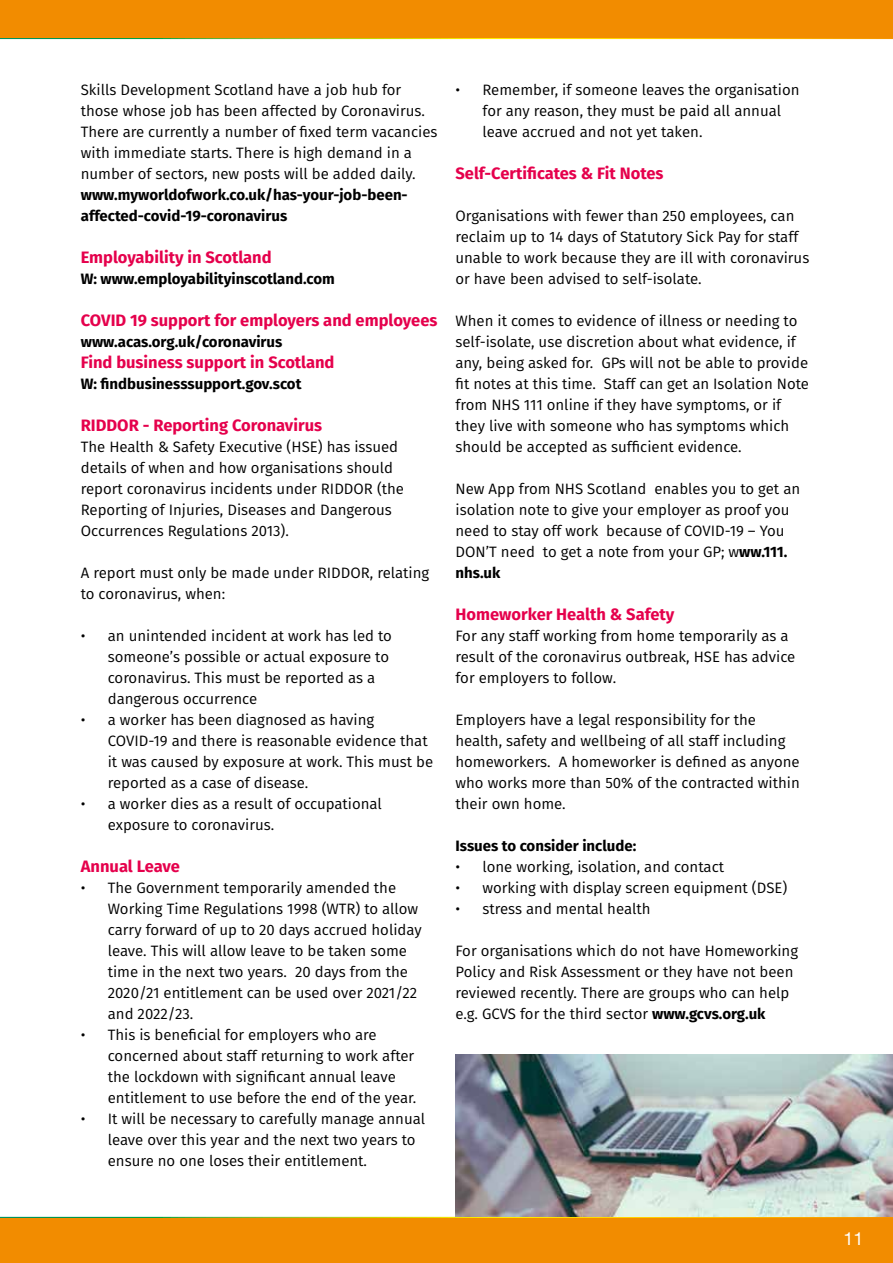
<style>
.page{position:relative;width:893px;height:1263px;background:#fff}
.page>*{position:absolute;margin:0;border:0;box-sizing:border-box;transform-origin:0 0}
.t1{font:18px "Helvetica Neue";color:#fff}
.t2{font:700 16.5px "Fira Sans";color:#e5004c}
.t3{font:15px/21px "Fira Sans";color:#000}
.t4{font:700 15px/21px "Fira Sans";color:#000}
.s1{font-weight:700}
</style>
<div class="page">
<div style="left:0;top:0;width:893px;height:39px;background:#f28c00"></div>
<div style="left:0;top:1217px;width:893px;height:46px;background:#f28c00"></div>
<img style="left:455px;top:1054px;width:438px;height:163px">
<p class="t3" style="left:81px;top:79px;width:358px">Skills Development Scotland have a job hub for those whose job has been affected by Coronavirus.<br>There are currently a number of fixed term vacancies with immediate starts. There is high demand in a number of sectors, new posts will be added daily.</p>
<p class="t4" style="left:81px;top:183px;width:328px">www.myworldofwork.co.uk/has-your-job-been&shy;affected-covid-19-coronavirus</p>
<p class="t2" style="left:81px;top:243px;width:192px">Employability in Scotland</p>
<p class="t4" style="left:81px;top:267px;width:256px">W: www.employabilityinscotland.com</p>
<p class="t2" style="left:81px;top:306px;width:358px">COVID 19 support for employers and employees</p>
<p class="t4" style="left:81px;top:330px;width:203px">www.acas.org.uk/coronavirus</p>
<p class="t2" style="left:81px;top:348px;width:255px">Find business support in Scotland</p>
<p class="t4" style="left:81px;top:372px;width:222px">W: findbusinesssupport.gov.scot</p>
<p class="t2" style="left:81px;top:411px;width:243px">RIDDOR - Reporting Coronavirus</p>
<p class="t3" style="left:81px;top:436px;width:325px">The Health &amp; Safety Executive (HSE) has issued details of when and how organisations should report coronavirus incidents under RIDDOR (the Reporting of Injuries, Diseases and Dangerous Occurrences Regulations 2013).</p>
<p class="t3" style="left:81px;top:562px;width:350px">A report must only be made under RIDDOR, relating to coronavirus, when:</p>
<p class="t3" style="left:108px;top:625px;width:286px;text-indent:-27px">• an unintended incident at work has led to someone’s possible or actual exposure to coronavirus. This must be reported as a dangerous occurrence</p>
<p class="t3" style="left:108px;top:709px;width:327px;text-indent:-27px">• a worker has been diagnosed as having COVID-19 and there is reasonable evidence that it was caused by exposure at work. This must be reported as a case of disease.</p>
<p class="t3" style="left:108px;top:793px;width:276px;text-indent:-27px">• a worker dies as a result of occupational exposure to coronavirus.</p>
<p class="t2" style="left:81px;top:852px;width:101px">Annual Leave</p>
<p class="t3" style="left:108px;top:877px;width:315px;text-indent:-27px">• The Government temporarily amended the Working Time Regulations 1998 (WTR) to allow carry forward of up to 20 days accrued holiday leave. This will allow leave to be taken some time in the next two years. 20 days from the 2020/21 entitlement can be used over 2021/22 and 2022/23.</p>
<p class="t3" style="left:108px;top:1024px;width:310px;text-indent:-27px">• This is beneficial for employers who are concerned about staff returning to work after the lockdown with significant annual leave entitlement to use before the end of the year.</p>
<p class="t3" style="left:108px;top:1108px;width:319px;text-indent:-27px">• It will be necessary to carefully manage annual leave over this year and the next two years to ensure no one loses their entitlement.</p>
<p class="t3" style="left:482px;top:79px;width:318px;text-indent:-27px">• Remember, if someone leaves the organisation for any reason, they must be paid all annual leave accrued and not yet taken.</p>
<p class="t2" style="left:455px;top:159px;width:209px">Self-Certificates &amp; Fit Notes</p>
<p class="t3" style="left:455px;top:205px;width:355px">Organisations with fewer than 250 employees, can reclaim up to 14 days of Statutory Sick Pay for staff unable to work because they are ill with coronavirus or have been advised to self-isolate.</p>
<p class="t3" style="left:455px;top:310px;width:355px">When it comes to evidence of illness or needing to self-isolate, use discretion about what evidence, if any, being asked for. GPs will not be able to provide fit notes at this time. Staff can get an Isolation Note from NHS 111 online if they have symptoms, or if they live with someone who has symptoms which should be accepted as sufficient evidence.</p>
<p class="t3" style="left:455px;top:478px;width:346px">New App from NHS Scotland enables you to get an isolation note to give your employer as proof you need to stay off work because of COVID-19 – You DON’T need to get a note from your GP; w<span class="s1">ww.111. nhs.uk</span></p>
<p class="t2" style="left:455px;top:600px;width:220px">Homeworker Health &amp; Safety</p>
<p class="t3" style="left:455px;top:625px;width:341px">For any staff working from home temporarily as a result of the coronavirus outbreak, HSE has advice for employers to follow.</p>
<p class="t3" style="left:455px;top:709px;width:346px">Employers have a legal responsibility for the health, safety and wellbeing of all staff including homeworkers. A homeworker is defined as anyone who works more than 50% of the contracted within their own home.</p>
<p class="t4" style="left:455px;top:834px;width:182px">Issues to consider include:</p>
<p class="t3" style="left:455px;top:856px;width:270px">• lone working, isolation, and contact</p>
<p class="t3" style="left:455px;top:877px;width:333px">• working with display screen equipment (DSE)</p>
<p class="t3" style="left:455px;top:898px;width:197px">• stress and mental health</p>
<p class="t3" style="left:455px;top:940px;width:344px">For organisations which do not have Homeworking Policy and Risk Assessment or they have not been reviewed recently. There are groups who can help e.g. GCVS for the third sector <span class="s1">www.gcvs.org.uk</span></p>
<p class="t1" style="left:843px;top:1226px;width:22px">11</p>
</div>
